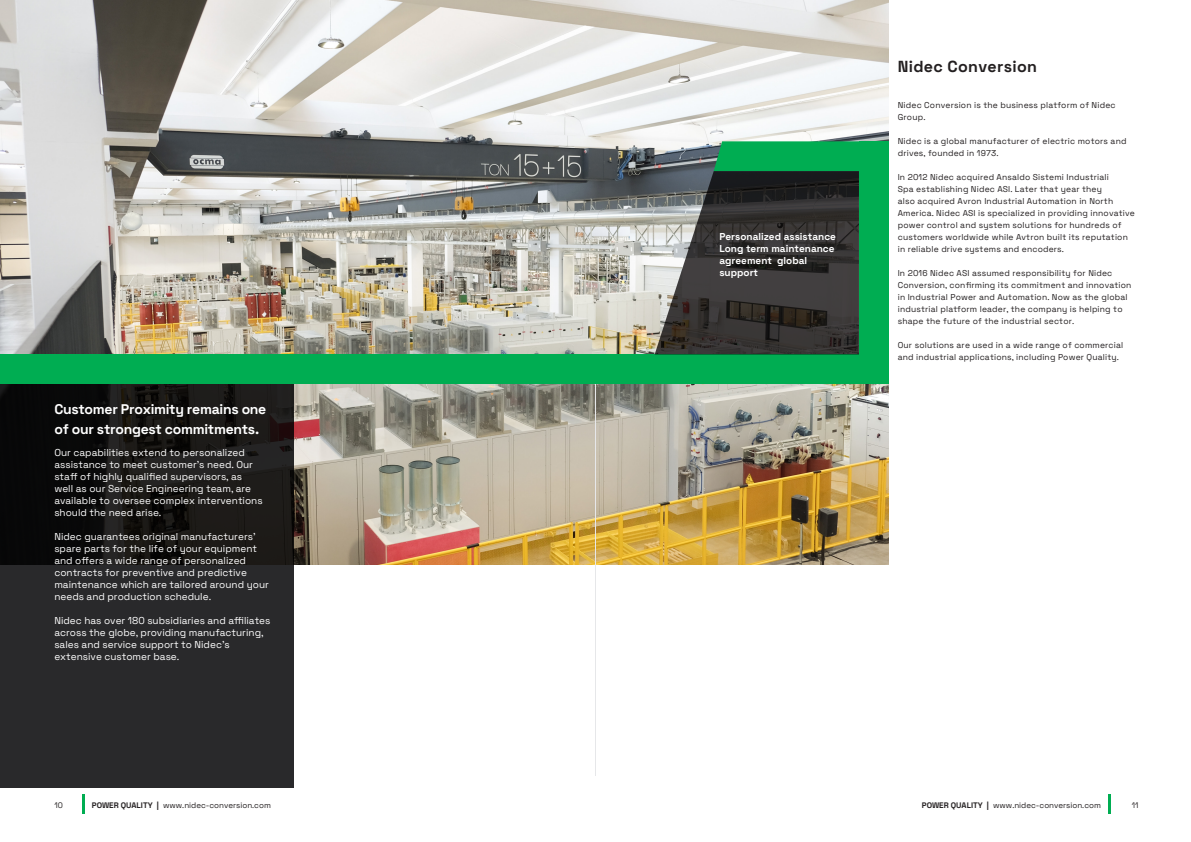
<style>
.page{position:relative;width:1191px;height:842px;background:#fff}
.page>*{position:absolute;margin:0;border:0;box-sizing:border-box;transform-origin:0 0}
.t1{font:300 16px "Space Grotesk";letter-spacing:.02em;color:#231f20}
.t2{font:300 14px/20px "Space Grotesk";letter-spacing:-.02em;color:#fff}
.Body_Text{font:300 10px/12px "Space Grotesk";color:#fff}
.t3{font:300 8.5px/12px "Space Grotesk";letter-spacing:.02em;color:#231f20}
.t4{font:300 8px "Space Grotesk";color:#231f20}
</style>
<div class="page">
<img style="left:0;top:0;width:888px;height:565px">
<svg style="left:0;top:384px;width:294px;height:404px;background:#1f1f1f"></svg>
<div style="left:0;top:354px;width:595px;height:30px;background:#00ad52"></div>
<div style="left:595px;top:354px;width:293px;height:30px;background:#00ad52"></div>
<svg style="left:654px;top:141px;width:234px;height:213px;background:#3b5b49"></svg>
<hr style="left:82px;top:794px;width:2px;height:20px;background:#00ad52">
<hr style="left:1108px;top:794px;width:3px;height:20px;background:#00ad52">
<p class="t2" style="left:54px;top:398px;width:213px">Customer Proximity remains one of our strongest commitments.</p>
<p class="Body_Text" style="left:54px;top:446px;width:210px">Our capabilities extend to personalized assistance to meet customer’s need. Our staff of highly qualified supervisors, as well as our Service Engineering team, are available to oversee complex interventions should the need arise.</p>
<p class="Body_Text" style="left:54px;top:530px;width:216px">Nidec guarantees original manufacturers’ spare parts for the life of your equipment and offers a wide range of personalized contracts for preventive and predictive maintenance which are tailored around your needs and production schedule.</p>
<p class="Body_Text" style="left:54px;top:614px;width:218px">Nidec has over 180 subsidiaries and affiliates across the globe, providing manufacturing, sales and service support to Nidec’s extensive customer base.</p>
<p class="Body_Text" style="left:719px;top:230px;width:118px">Personalized assistance<br>Long term maintenance agreement global support</p>
<p class="t1" style="left:897px;top:55px;width:141px">Nidec Conversion</p>
<p class="t3" style="left:897px;top:99px;width:219px">Nidec Conversion is the business platform of Nidec<br>Group.</p>
<p class="t3" style="left:897px;top:135px;width:230px">Nidec is a global manufacturer of electric motors and drives, founded in 1973.</p>
<p class="t3" style="left:897px;top:171px;width:239px">In 2012 Nidec acquired Ansaldo Sistemi Industriali<br>Spa establishing Nidec ASI. Later that year they<br>also acquired Avron Industrial Automation in North America. Nidec ASI is specialized in providing innovative power control and system solutions for hundreds of customers worldwide while Avtron built its reputation in reliable drive systems and encoders.</p>
<p class="t3" style="left:897px;top:267px;width:235px">In 2016 Nidec ASI assumed responsibility for Nidec Conversion, confirming its commitment and innovation in Industrial Power and Automation. Now as the global industrial platform leader, the company is helping to shape the future of the industrial sector.</p>
<p class="t3" style="left:897px;top:339px;width:227px">Our solutions are used in a wide range of commercial and industrial applications, including Power Quality.</p>
<p class="t4" style="left:54px;top:799px;width:10px">10</p>
<p class="t4" style="left:92px;top:799px;width:181px">POWER QUALITY | www.nidec-conversion.com</p>
<p class="t4" style="left:922px;top:800px;width:181px">POWER QUALITY | www.nidec-conversion.com</p>
<p class="t4" style="left:1131px;top:799px;width:8px">11</p>
</div>
